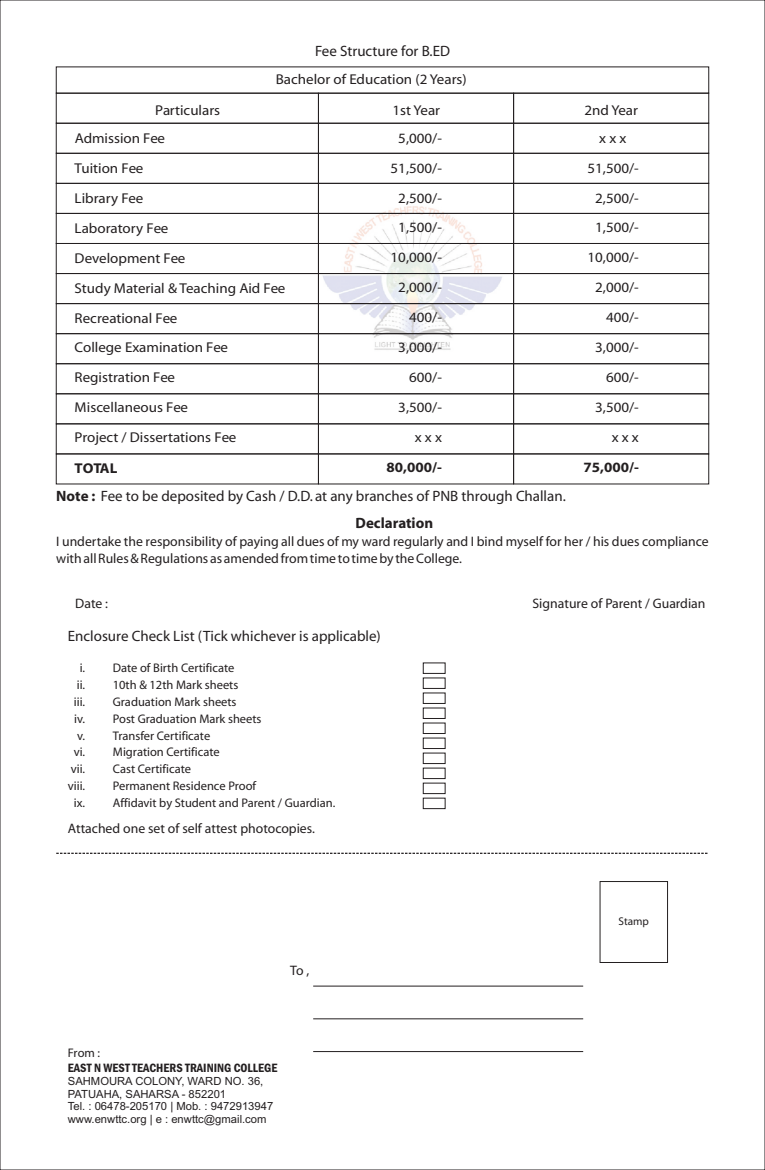
<style>
.page{position:relative;width:765px;height:1170px;background:#fff}
.page>*{position:absolute;margin:0;border:0;box-sizing:border-box;transform-origin:0 0}
.t1{font:15px/27px "Myriad";color:#231f20}
.t2{font:14.25px/29.9px "Myriad";color:#231f20;scale:1.05 1}
.t3{font:700 14.25px "Myriad";color:#231f20;scale:1.05 1}
.t4{font:13.75px/16.4px "Myriad";color:#231f20}
.t5{font:12.5px/16.9px "Myriad";color:#231f20;text-align:right}
.t6{font:600 condensed 12.5px "Franklin Gothic";color:#231f20}
.t7{font:11.25px/12.5px "Arial";color:#231f20}
.t8{font:11.25px "Myriad";color:#231f20}
.s1{font-weight:700}
</style>
<div class="page">
<img style="left:323px;top:206px;width:179px;height:144px">
<div style="left:513px;top:93px;width:196px;height:31px;border:1px solid #231f20"></div>
<div style="left:513px;top:123px;width:196px;height:31px;border:1px solid #231f20"></div>
<div style="left:513px;top:153px;width:196px;height:31px;border:1px solid #231f20"></div>
<div style="left:513px;top:183px;width:196px;height:31px;border:1px solid #231f20"></div>
<div style="left:513px;top:213px;width:196px;height:31px;border:1px solid #231f20"></div>
<div style="left:513px;top:243px;width:196px;height:31px;border:1px solid #231f20"></div>
<div style="left:513px;top:273px;width:196px;height:31px;border:1px solid #231f20"></div>
<div style="left:513px;top:303px;width:196px;height:31px;border:1px solid #231f20"></div>
<div style="left:513px;top:333px;width:196px;height:31px;border:1px solid #231f20"></div>
<div style="left:513px;top:363px;width:196px;height:31px;border:1px solid #231f20"></div>
<div style="left:513px;top:393px;width:196px;height:31px;border:1px solid #231f20"></div>
<div style="left:513px;top:423px;width:196px;height:31px;border:1px solid #231f20"></div>
<div style="left:318px;top:393px;width:196px;height:31px;border:1px solid #231f20"></div>
<div style="left:318px;top:423px;width:196px;height:31px;border:1px solid #231f20"></div>
<div style="left:56px;top:93px;width:263px;height:31px;border:1px solid #231f20"></div>
<div style="left:56px;top:123px;width:263px;height:31px;border:1px solid #231f20"></div>
<div style="left:56px;top:153px;width:263px;height:31px;border:1px solid #231f20"></div>
<div style="left:56px;top:183px;width:263px;height:31px;border:1px solid #231f20"></div>
<div style="left:56px;top:213px;width:263px;height:31px;border:1px solid #231f20"></div>
<div style="left:56px;top:243px;width:263px;height:31px;border:1px solid #231f20"></div>
<div style="left:56px;top:273px;width:263px;height:31px;border:1px solid #231f20"></div>
<div style="left:56px;top:303px;width:263px;height:31px;border:1px solid #231f20"></div>
<div style="left:56px;top:333px;width:263px;height:31px;border:1px solid #231f20"></div>
<div style="left:56px;top:363px;width:263px;height:31px;border:1px solid #231f20"></div>
<div style="left:56px;top:393px;width:263px;height:31px;border:1px solid #231f20"></div>
<div style="left:56px;top:423px;width:263px;height:31px;border:1px solid #231f20"></div>
<div style="left:513px;top:453px;width:196px;height:31px;border:1px solid #231f20"></div>
<div style="left:318px;top:453px;width:196px;height:31px;border:1px solid #231f20"></div>
<div style="left:56px;top:453px;width:263px;height:31px;border:1px solid #231f20"></div>
<div style="left:423px;top:663px;width:23px;height:11px;border:1px solid #231f20"></div>
<div style="left:423px;top:678px;width:23px;height:11px;border:1px solid #231f20"></div>
<div style="left:423px;top:693px;width:23px;height:11px;border:1px solid #231f20"></div>
<div style="left:423px;top:708px;width:23px;height:11px;border:1px solid #231f20"></div>
<div style="left:423px;top:723px;width:23px;height:11px;border:1px solid #231f20"></div>
<div style="left:423px;top:738px;width:23px;height:11px;border:1px solid #231f20"></div>
<div style="left:423px;top:753px;width:23px;height:11px;border:1px solid #231f20"></div>
<div style="left:423px;top:768px;width:23px;height:11px;border:1px solid #231f20"></div>
<div style="left:423px;top:783px;width:23px;height:11px;border:1px solid #231f20"></div>
<div style="left:423px;top:798px;width:23px;height:11px;border:1px solid #231f20"></div>
<hr style="left:313px;top:986px;width:270px;height:1px;background:#231f20">
<hr style="left:313px;top:1018px;width:270px;height:1px;background:#231f20">
<hr style="left:313px;top:1051px;width:270px;height:1px;background:#231f20">
<div style="left:600px;top:881px;width:68px;height:82px;border:1px solid #231f20"></div>
<svg style="left:56px;top:853px;width:652px;height:1px"></svg>
<div style="left:318px;top:93px;width:196px;height:31px;border:1px solid #231f20"></div>
<div style="left:318px;top:123px;width:196px;height:31px;border:1px solid #231f20"></div>
<div style="left:318px;top:153px;width:196px;height:31px;border:1px solid #231f20"></div>
<div style="left:318px;top:183px;width:196px;height:31px;border:1px solid #231f20"></div>
<div style="left:318px;top:213px;width:196px;height:31px;border:1px solid #231f20"></div>
<div style="left:318px;top:243px;width:196px;height:31px;border:1px solid #231f20"></div>
<div style="left:318px;top:273px;width:196px;height:31px;border:1px solid #231f20"></div>
<div style="left:318px;top:303px;width:196px;height:31px;border:1px solid #231f20"></div>
<div style="left:318px;top:333px;width:196px;height:31px;border:1px solid #231f20"></div>
<p class="t1" style="left:315px;top:39px;width:136px">Fee Structure for B.ED</p>
<p class="t2" style="left:392px;top:65px;width:72px;line-height:31px;text-indent:-117px">Bachelor of Education (2 Years)<br>1st Year</p>
<p class="t2" style="left:75px;top:98px;width:140px;line-height:27.9px;text-indent:80px">Particulars<br>Admission Fee</p>
<p class="t2" style="left:75px;top:155px;width:202px">Tuition Fee<br>Library Fee<br>Laboratory Fee<br>Development Fee<br>Study Material &amp; Teaching Aid Fee<br>Recreational Fee<br>College Examination Fee<br>Registration Fee<br>Miscellaneous Fee<br>Project / Dissertations Fee</p>
<p class="t3" style="left:75px;top:462px;width:42px">TOTAL</p>
<p class="t2" style="left:391px;top:124px;width:50px;text-align:right">5,000/-<br>51,500/-<br>2,500/-<br>1,500/-<br>10,000/-<br>2,000/-<br>400/-<br>3,000/-<br>600/-<br>3,500/- xxx</p>
<p class="t3" style="left:387px;top:462px;width:54px">80,000/-</p>
<p class="t1" style="left:356px;top:484px;width:212px;text-indent:-299px"><span class="s1">Note :</span> Fee to be deposited by Cash / D.D. at any branches of PNB through Challan.<br><span class="s1">Declaration</span></p>
<p class="t2" style="left:584px;top:97px;width:53px">2nd Year</p>
<p class="t2" style="left:588px;top:154px;width:50px;text-align:right">51,500/-<br>2,500/-<br>1,500/-<br>10,000/-<br>2,000/-<br>400/-<br>3,000/-<br>600/-<br>3,500/- xxx</p>
<p class="t3" style="left:584px;top:462px;width:54px">75,000/-</p>
<p class="t4" style="left:56px;top:535px;width:654px">I undertake the responsibility of paying all dues of my ward regularly and I bind myself for her / his dues compliance with all Rules &amp; Regulations as amended from time to time by the College.</p>
<p class="t4" style="left:75px;top:596px;width:34px">Date :</p>
<p class="t4" style="left:533px;top:596px;width:174px">Signature of Parent / Guardian</p>
<p class="t1" style="left:68px;top:623px;width:314px">Enclosure Check List (Tick whichever is applicable)</p>
<p class="t5" style="left:68px;top:660px;width:19px">i.<br>ii. iii. iv. v. vi. vii. viii. ix.</p>
<p class="t5" style="left:113px;top:660px;width:224px;text-align:left">Date of Birth Certificate<br>10th &amp; 12th Mark sheets<br>Graduation Mark sheets<br>Post Graduation Mark sheets<br>Transfer Certificate<br>Migration Certificate<br>Cast Certificate<br>Permanent Residence Proof<br>Affidavit by Student and Parent / Guardian.</p>
<p class="t4" style="left:68px;top:821px;width:249px">Attached one set of self attest photocopies.</p>
<p class="t4" style="left:290px;top:963px;width:21px">To ,</p>
<p class="t5" style="left:68px;top:1046px;width:34px">From :</p>
<p class="t6" style="left:68px;top:1063px;width:211px">EAST N WEST TEACHERS TRAINING COLLEGE</p>
<p class="t7" style="left:68px;top:1076px;width:207px">SAHMOURA COLONY, WARD NO. 36, PATUAHA, SAHARSA - 852201<br>Tel. : 06478-205170 | Mob. : 9472913947 www.enwttc.org | e : enwttc@gmail.com</p>
<p class="t8" style="left:618px;top:916px;width:32px">Stamp</p>
</div>
